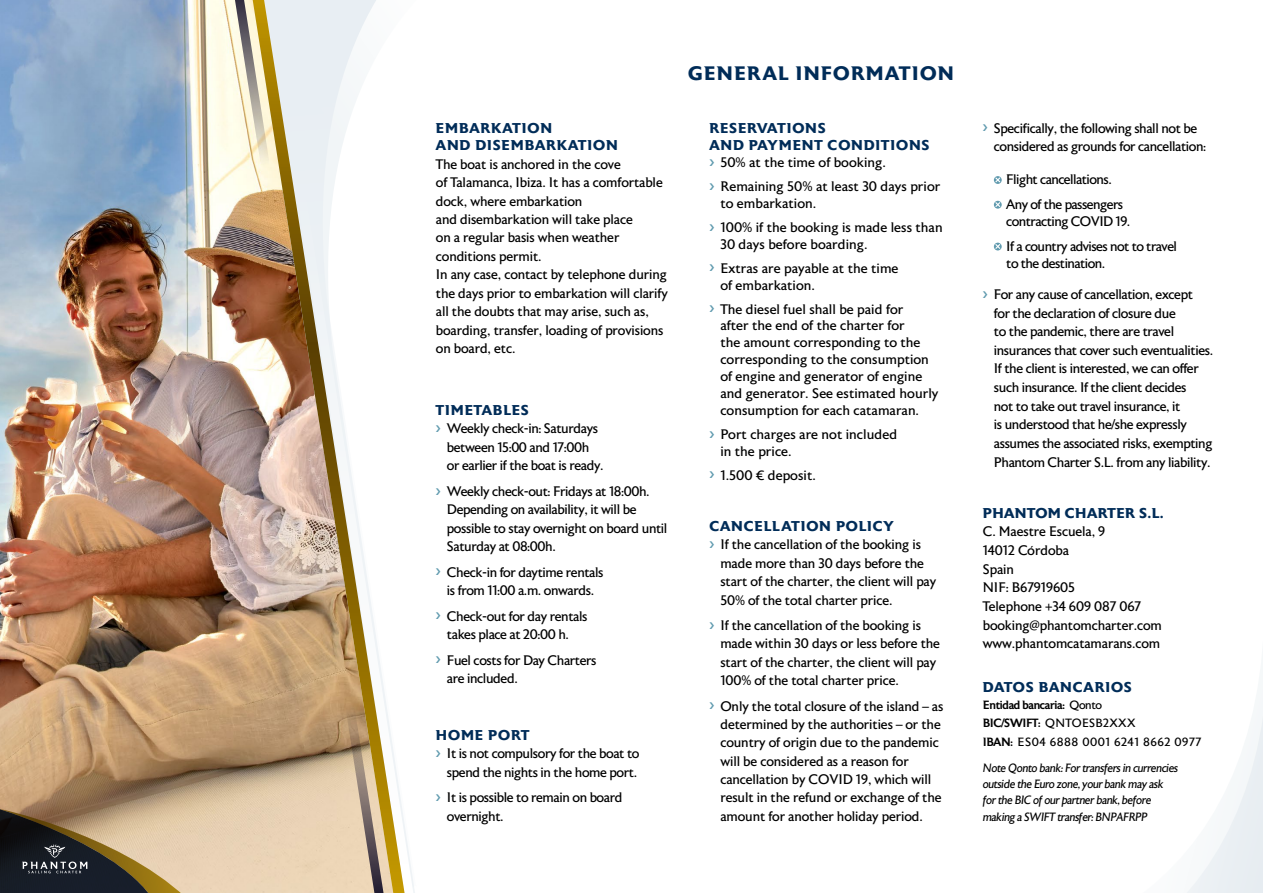
<style>
.page{position:relative;width:1263px;height:893px;background:#fff}
.page>*{position:absolute;margin:0;border:0;box-sizing:border-box;transform-origin:0 0}
.t1{font:700 19.5px "Astoria";letter-spacing:.07em;color:#002c58}
.t2{font:700 14.25px/17.1px "Astoria";letter-spacing:.06em;color:#002c58}
.t3{font:700 14.25px "Astoria";letter-spacing:.03em;color:#002c58}
.t4{font:13.8px/18.3px "Astoria";letter-spacing:-.01em;color:#000}
.t5{font:13.8px/18.5px "Astoria";letter-spacing:-.03em;color:#000}
.t6{font:13.8px/24.8px "Astoria";letter-spacing:-.04em;color:#000}
.t7{font:italic 12px/16.2px "Astoria";letter-spacing:-.03em;color:#000}
.t8{font:12px/18.8px "Astoria";letter-spacing:.04em;color:#000}
.s1{font-family:"Catamaran";font-weight:100}
.s2{font-weight:500}
</style>
<div class="page">
<img style="left:0;top:0;width:253px;height:893px">
<svg style="left:994px;top:176px;width:7px;height:7px"></svg>
<svg style="left:994px;top:201px;width:7px;height:7px"></svg>
<svg style="left:994px;top:243px;width:7px;height:7px"></svg>
<svg style="left:0;top:801px;width:210px;height:92px;background:#847560"></svg>
<svg style="left:253px;top:0;width:152px;height:893px"></svg>
<img style="left:226px;top:0;width:87px;height:435px">
<svg style="left:315px;top:522px;width:83px;height:371px"></svg>
<svg style="left:1187px;top:698px;width:76px;height:195px"></svg>
<p class="t2" style="left:436px;top:120px;width:183px">EMBARKATION<br>AND DISEMBARKATION</p>
<p class="t4" style="left:436px;top:155px;width:233px">The boat is anchored in the cove<br>of Talamanca, Ibiza. It has a comfortable dock, where embarkation<br>and disembarkation will take place<br>on a regular basis when weather conditions permit.<br>In any case, contact by telephone during the days prior to embarkation will clarify all the doubts that may arise, such as, boarding, transfer, loading of provisions on board, etc.</p>
<p class="t2" style="left:436px;top:401px;width:94px">TIMETABLES</p>
<p class="t5" style="left:447px;top:420px;width:158px">Weekly check-in: Saturdays between 15:00 and 17:00h or earlier if the boat is ready.</p>
<p class="t5" style="left:447px;top:482px;width:222px">Weekly check-out: Fridays at 18:00h.<br>Depending on availability, it will be possible to stay overnight on board until Saturday at 08:00h.</p>
<p class="t5" style="left:447px;top:563px;width:158px">Check-in for daytime rentals is from 11:00 a.m. onwards.</p>
<p class="t5" style="left:447px;top:607px;width:142px">Check-out for day rentals takes place at 20:00 h.</p>
<p class="t5" style="left:447px;top:651px;width:151px">Fuel costs for Day Charters are included.</p>
<p class="t2" style="left:436px;top:726px;width:95px">HOME PORT</p>
<p class="t5" style="left:447px;top:745px;width:194px">It is not compulsory for the boat to spend the nights in the home port.</p>
<p class="t5" style="left:447px;top:789px;width:177px">It is possible to remain on board overnight.</p>
<h1 class="t1" style="left:688px;top:61px;width:267px">GENERAL INFORMATION</h1>
<p class="t2" style="left:709px;top:120px;width:222px">RESERVATIONS<br>AND PAYMENT CONDITIONS</p>
<p class="t4" style="left:720px;top:151px;width:221px;line-height:24px">50% at the time of booking.<br>Remaining 50% at least 30 days prior</p>
<p class="t4" style="left:720px;top:192px;width:224px;line-height:24px">to embarkation.<br>100% if the booking is made less than</p>
<p class="t4" style="left:720px;top:232px;width:180px;line-height:24px">30 days before boarding.<br>Extras are payable at the time</p>
<p class="t4" style="left:720px;top:273px;width:185px;line-height:24px">of embarkation.<br>The diesel fuel shall be paid for</p>
<p class="t4" style="left:720px;top:318px;width:220px;line-height:17px">after the end of the charter for<br>the amount corresponding to the corresponding to the consumption of engine and generator of engine and generator. See estimated hourly consumption for each catamaran.</p>
<p class="t4" style="left:720px;top:426px;width:178px;line-height:17px">Port charges are not included in the price.</p>
<p class="t4" style="left:720px;top:466px;width:97px">1.500 <span class="s1">€</span> deposit.</p>
<p class="t2" style="left:709px;top:518px;width:186px">CANCELLATION POLICY</p>
<p class="t4" style="left:720px;top:536px;width:217px">If the cancellation of the booking is made more than 30 days before the start of the charter, the client will pay 50% of the total charter price.</p>
<p class="t4" style="left:720px;top:616px;width:221px">If the cancellation of the booking is made within 30 days or less before the start of the charter, the client will pay 100% of the total charter price.</p>
<p class="t4" style="left:720px;top:697px;width:225px">Only the total closure of the island – as determined by the authorities – or the country of origin due to the pandemic will be considered as a reason for cancellation by COVID 19, which will result in the refund or exchange of the amount for another holiday period.</p>
<p class="t5" style="left:994px;top:119px;width:214px">Specifically, the following shall not be considered as grounds for cancellation:</p>
<p class="t6" style="left:1006px;top:168px;width:118px">Flight cancellations.<br>Any of the passengers</p>
<p class="t6" style="left:1006px;top:209px;width:172px">contracting COVID 19.<br>If a country advises not to travel</p>
<p class="t6" style="left:1006px;top:251px;width:100px">to the destination.</p>
<p class="t5" style="left:994px;top:285px;width:221px">For any cause of cancellation, except<br>for the declaration of closure due<br>to the pandemic, there are travel insurances that cover such eventualities.<br>If the client is interested, we can offer such insurance. If the client decides<br>not to take out travel insurance, it<br>is understood that he/she expressly assumes the associated risks, exempting Phantom Charter S.L. from any liability.</p>
<p class="t3" style="left:983px;top:505px;width:182px">PHANTOM CHARTER S.L.</p>
<p class="t4" style="left:983px;top:523px;width:181px">C. Maestre Escuela, 9<br>14012 Córdoba<br>Spain<br>NIF: B67919605<br>Telephone +34 609 087 067 booking@phantomcharter.com www.phantomcatamarans.com</p>
<p class="t2" style="left:983px;top:679px;width:150px">DATOS BANCARIOS</p>
<p class="t8" style="left:983px;top:696px;width:220px"><span class="s2">Entidad bancaria:</span> Qonto<br><span class="s2">BIC/SWIFT:</span> QNTOESB2XXX<br><span class="s2">IBAN:</span> ES04 6888 0001 6241 8662 0977</p>
<p class="t7" style="left:983px;top:760px;width:197px">Note Qonto bank: For transfers in currencies outside the Euro zone, your bank may ask for the BIC of our partner bank, before making a SWIFT transfer: BNPAFRPP</p>
</div>
